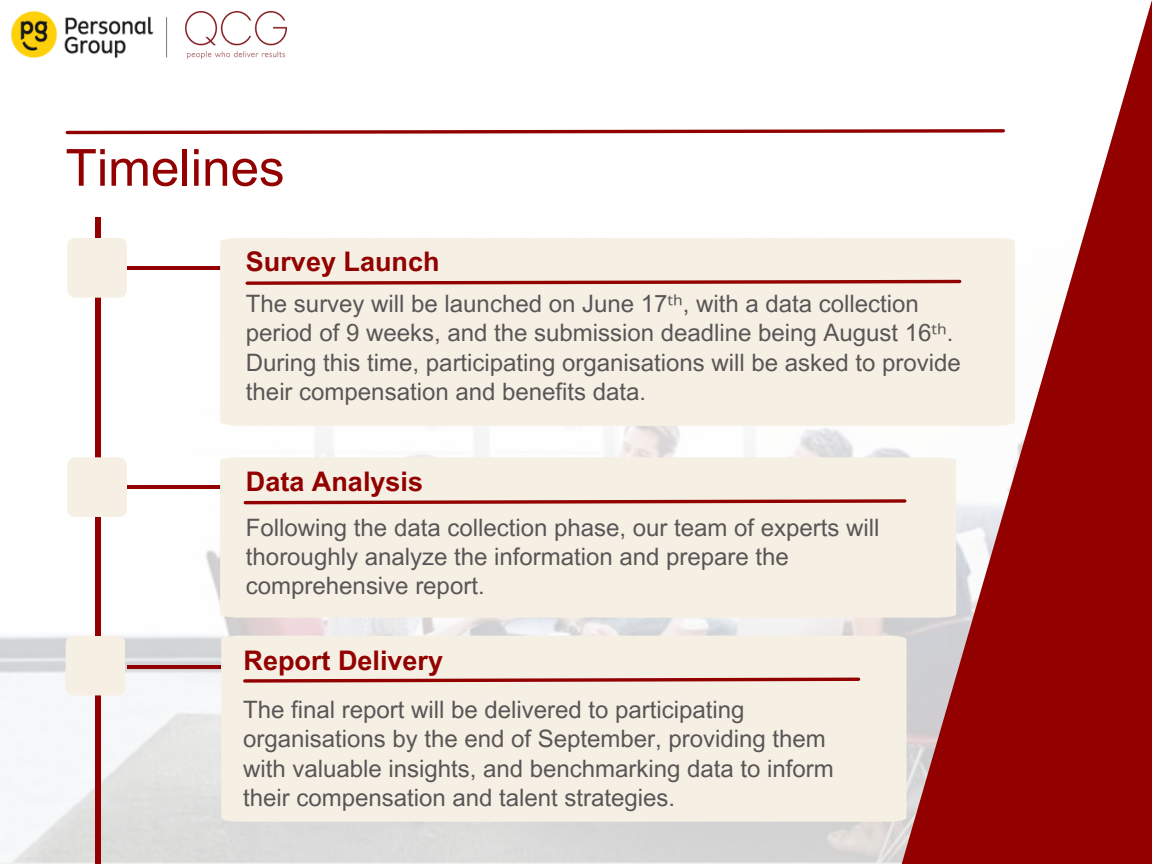
<style>
.page{position:relative;width:1152px;height:864px;background:#fff}
.page>*{position:absolute;margin:0;border:0;box-sizing:border-box;transform-origin:0 0}
.t1{font:51.15px "Arial MT Pro";color:#920000}
.t2{font:700 27px "Arial MT Pro";color:#920000}
.t3{font:24px/29.2px "Arial MT Pro";color:#5a5657}
.s1{font-family:"Noto Sans"}
</style>
<div class="page">
<img style="left:0;top:22px;width:886px;height:842px">
<div style="left:95px;top:217px;width:6px;height:647px;background:#920000"></div>
<hr style="left:127px;top:266px;width:93px;height:3px;background:#920000">
<div style="left:67px;top:238px;width:60px;height:60px;background:#f6f0e4;border-radius:8px"></div>
<div style="left:220px;top:238px;width:666px;height:188px;background:#f6f0e4"></div>
<hr style="left:127px;top:486px;width:93px;height:3px;background:#920000">
<div style="left:67px;top:457px;width:60px;height:60px;background:#f6f0e4;border-radius:8px"></div>
<div style="left:220px;top:457px;width:666px;height:161px;background:#f6f0e4"></div>
<svg style="left:242px;top:498px;width:644px;height:8px;background:#cb8a83"></svg>
<hr style="left:127px;top:666px;width:93px;height:3px;background:#920000">
<div style="left:221px;top:636px;width:665px;height:186px;background:#f6f0e4"></div>
<svg style="left:241px;top:676px;width:621px;height:8px;background:#cb8b84"></svg>
<div style="left:66px;top:636px;width:59px;height:59px;background:#f6f0e4;border-radius:8px"></div>
<img style="left:0;top:11px;width:168px;height:57px">
<img style="left:186px;top:11px;width:101px;height:47px">
<svg style="left:64px;top:127px;width:822px;height:9px"></svg>
<svg style="left:886px;top:1px;width:266px;height:863px"></svg>
<svg style="left:244px;top:278px;width:719px;height:9px;background:#d0968e"></svg>
<p class="t1" style="left:66px;top:149px;width:220px">Timelines</p>
<p class="t2" style="left:246px;top:251px;width:195px">Survey Launch</p>
<p class="t3" style="left:246px;top:292px;width:716px">The survey will be launched on June 17<span class="s1">ᵗʰ</span>, with a data collection period of 9 weeks, and the submission deadline being August 16<span class="s1">ᵗʰ</span>.<br>During this time, participating organisations will be asked to provide their compensation and benefits data.</p>
<h1 class="t2" style="left:246px;top:472px;width:179px">Data Analysis</h1>
<h2 class="t3" style="left:246px;top:516px;width:635px">Following the data collection phase, our team of experts will thoroughly analyze the information and prepare the comprehensive report.</h2>
<p class="t2" style="left:244px;top:651px;width:201px">Report Delivery</p>
<h2 class="t3" style="left:243px;top:698px;width:592px">The final report will be delivered to participating organisations by the end of September, providing them with valuable insights, and benchmarking data to inform their compensation and talent strategies.</h2>
</div>
